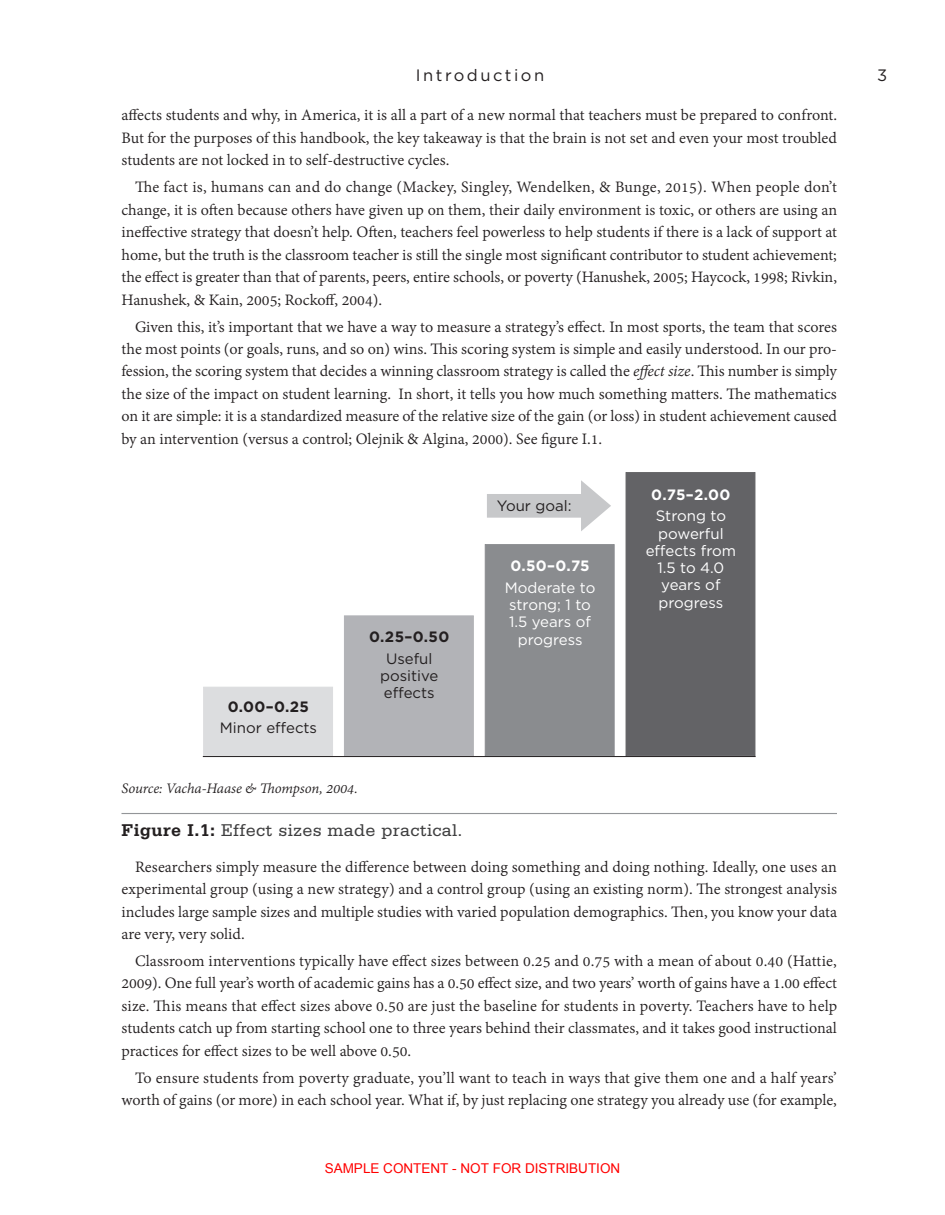
<style>
.page{position:relative;width:945px;height:1215px;background:#fff}
.page>*{position:absolute;margin:0;border:0;box-sizing:border-box;transform-origin:0 0}
.figure_caption{font:18px "Serifa Std";letter-spacing:.02em;color:#3e3e3f}
.t1{font:17.25px/22.5px "Adobe Devanagari";color:#231f20;text-align:justify}
.t2{font:16.5px "Gotham";letter-spacing:.15em;color:#231f20}
.source_note{font:italic 15.75px "Adobe Devanagari";letter-spacing:-.005em;color:#231f20}
.figure_text{font:15px/17.2px "Gotham";color:#fff;text-align:center}
.figure_text-2{font:15px/17.2px "Gotham";color:#231f20;text-align:center}
.figure_text-3{font:700 15px "Gotham";letter-spacing:.025em;color:#231f20}
.figure_text-4{font:700 15px "Gotham";letter-spacing:.01em;color:#fff}
.t3{font:13.5px "Arial";color:#f00}
.s1{font-style:italic}
.s2{font-weight:700;color:#231f20}
</style>
<div class="page">
<hr style="left:122px;top:813px;width:715px;height:1px;background:#939598">
<div style="left:203px;top:687px;width:130px;height:69px;background:#dcdddf"></div>
<div style="left:626px;top:472px;width:129px;height:284px;background:#636366"></div>
<div style="left:485px;top:544px;width:130px;height:212px;background:#8a8c8f;border:1px solid #8a8c8f"></div>
<svg style="left:487px;top:480px;width:124px;height:51px"></svg>
<div style="left:344px;top:616px;width:130px;height:140px;background:#b2b3b7"></div>
<hr style="left:203px;top:756px;width:553px;height:1px;background:#231f20">
<p class="t2" style="left:416px;top:64px;width:130px">Introduction</p>
<p class="t2" style="left:877px;top:64px;width:12px">3</p>
<p class="t1" style="left:122px;top:105px;width:717px">affects students and why, in America, it is all a part of a new normal that teachers must be prepared to confront.<br>But for the purposes of this handbook, the key takeaway is that the brain is not set and even your most troubled students are not locked in to self-destructive cycles.</p>
<p class="t1" style="left:122px;top:177px;width:717px;text-indent:14px">The fact is, humans can and do change (Mackey, Singley, Wendelken, &amp; Bunge, 2015). When people don’t change, it is often because others have given up on them, their daily environment is toxic, or others are using an ineffective strategy that doesn’t help. Often, teachers feel powerless to help students if there is a lack of support at home, but the truth is the classroom teacher is still the single most significant contributor to student achievement; the effect is greater than that of parents, peers, entire schools, or poverty (Hanushek, 2005; Haycock, 1998; Rivkin, Hanushek, &amp; Kain, 2005; Rockoff, 2004).</p>
<p class="t1" style="left:122px;top:317px;width:717px;text-indent:14px">Given this, it’s important that we have a way to measure a strategy’s effect. In most sports, the team that scores the most points (or goals, runs, and so on) wins. This scoring system is simple and easily understood. In our pro&shy;fession, the scoring system that decides a winning classroom strategy is called the <span class="s1">effect size</span>. This number is simply the size of the impact on student learning. In short, it tells you how much something matters. The mathematics on it are simple: it is a standardized measure of the relative size of the gain (or loss) in student achievement caused by an intervention (versus a control; Olejnik &amp; Algina, 2000). See figure I.1.</p>
<p class="figure_text-3" style="left:228px;top:696px;width:83px">0.00–0.25</p>
<p class="figure_text-2" style="left:220px;top:719px;width:99px">Minor effects</p>
<p class="figure_text-2" style="left:497px;top:497px;width:76px">Your goal:</p>
<p class="figure_text-4" style="left:510px;top:556px;width:81px">0.50–0.75</p>
<p class="figure_text" style="left:505px;top:579px;width:92px;text-align:left">Moderate to strong; 1 to<br>1.5 years of</p>
<p class="figure_text-3" style="left:369px;top:627px;width:81px">0.25–0.50</p>
<p class="figure_text" style="left:518px;top:630px;width:66px">progress</p>
<p class="figure_text-2" style="left:380px;top:649px;width:60px">Useful positive effects</p>
<p class="figure_text-4" style="left:651px;top:485px;width:81px">0.75–2.00</p>
<p class="figure_text" style="left:646px;top:507px;width:92px">Strong to powerful effects from<br>1.5 to 4.0 years of progress</p>
<p class="source_note" style="left:122px;top:779px;width:238px">Source: Vacha-Haase &amp; Thompson, 2004.</p>
<p class="figure_caption" style="left:122px;top:820px;width:343px"><span class="s2">Figure I.1:</span> Effect sizes made practical.</p>
<p class="t1" style="left:121px;top:857px;width:717px;text-indent:14px">Researchers simply measure the difference between doing something and doing nothing. Ideally, one uses an experimental group (using a new strategy) and a control group (using an existing norm). The strongest analysis includes large sample sizes and multiple studies with varied population demographics. Then, you know your data are very, very solid.</p>
<p class="t1" style="left:121px;top:951px;width:717px;text-indent:14px">Classroom interventions typically have effect sizes between 0.25 and 0.75 with a mean of about 0.40 (Hattie, 2009). One full year’s worth of academic gains has a 0.50 effect size, and two years’ worth of gains have a 1.00 effect size. This means that effect sizes above 0.50 are just the baseline for students in poverty. Teachers have to help students catch up from starting school one to three years behind their classmates, and it takes good instructional practices for effect sizes to be well above 0.50.</p>
<p class="t1" style="left:121px;top:1068px;width:717px;text-align:right">To ensure students from poverty graduate, you’ll want to teach in ways that give them one and a half years’ worth of gains (or more) in each school year. What if, by just replacing one strategy you already use (for example,</p>
<p class="t3" style="left:325px;top:1159px;width:297px">SAMPLE CONTENT - NOT FOR DISTRIBUTION</p>
</div>
